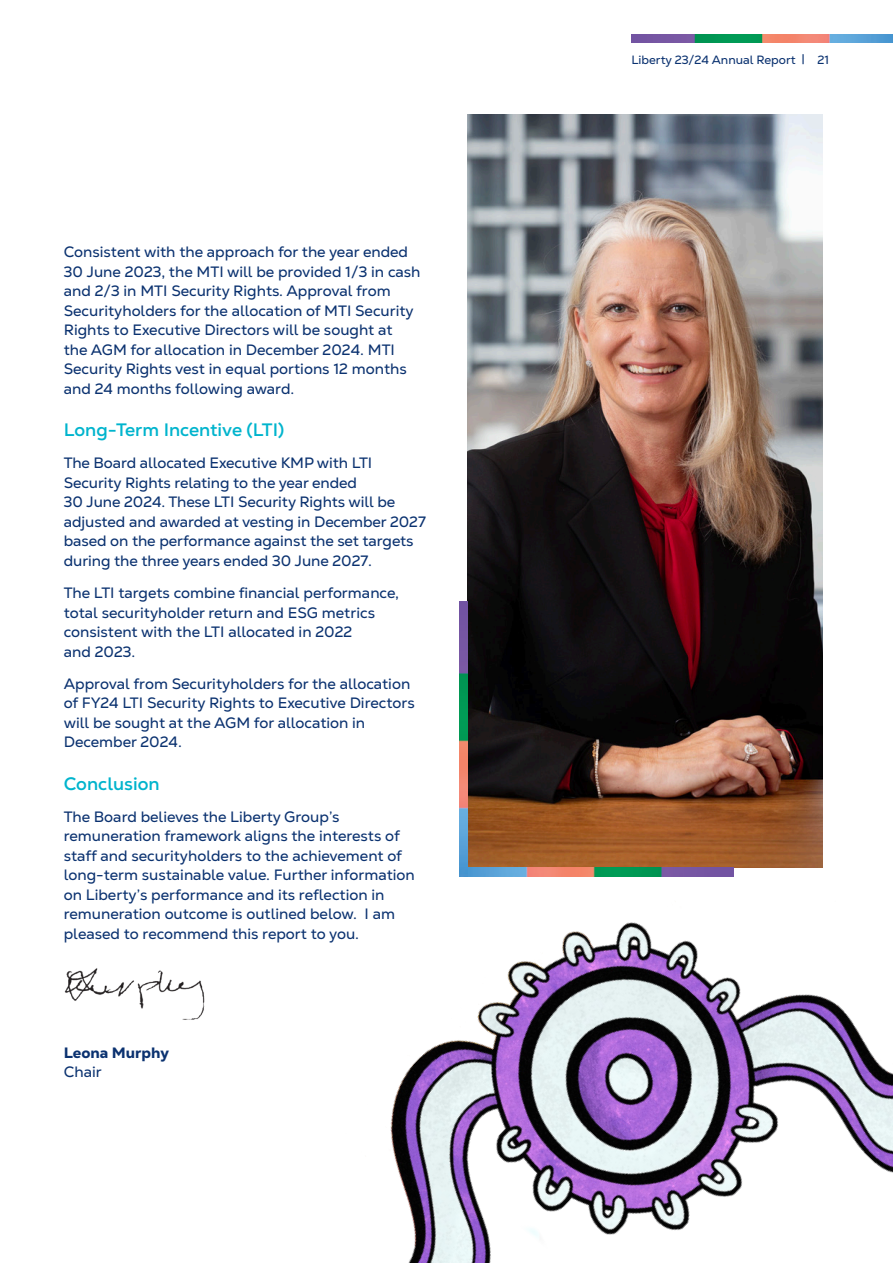
<style>
.page{position:relative;width:893px;height:1263px;background:#fff}
.page>*{position:absolute;margin:0;border:0;box-sizing:border-box;transform-origin:0 0}
.HD2_A_Heading_2{font:700 18px "Nexa Text";color:#00b4cd}
.BT1_Body_text{font:15px/19.5px "Nexa Text";color:#0b3270}
.t1{font:800 15px "Nexa Text";color:#0b3270}
.t2{font:12px "Nexa Text";color:#0b3270}
</style>
<div class="page">
<img style="left:631px;top:34px;width:262px;height:8px">
<img style="left:64px;top:968px;width:141px;height:52px">
<img style="left:468px;top:115px;width:355px;height:642px">
<img style="left:459px;top:602px;width:9px;height:155px">
<img style="left:390px;top:757px;width:503px;height:506px">
<p class="BT1_Body_text" style="left:64px;top:242px;width:358px">Consistent with the approach for the year ended 30 June 2023, the MTI will be provided 1/3 in cash and 2/3 in MTI Security Rights. Approval from Securityholders for the allocation of MTI Security Rights to Executive Directors will be sought at<br>the AGM for allocation in December 2024. MTI Security Rights vest in equal portions 12 months and 24 months following award.</p>
<p class="HD2_A_Heading_2" style="left:64px;top:418px;width:222px">Long-Term Incentive (LTI)</p>
<p class="BT1_Body_text" style="left:64px;top:453px;width:364px">The Board allocated Executive KMP with LTI Security Rights relating to the year ended<br>30 June 2024. These LTI Security Rights will be adjusted and awarded at vesting in December 2027 based on the performance against the set targets during the three years ended 30 June 2027.</p>
<p class="BT1_Body_text" style="left:64px;top:583px;width:337px">The LTI targets combine financial performance, total securityholder return and ESG metrics consistent with the LTI allocated in 2022<br>and 2023.</p>
<p class="BT1_Body_text" style="left:64px;top:674px;width:353px">Approval from Securityholders for the allocation of FY24 LTI Security Rights to Executive Directors will be sought at the AGM for allocation in December 2024.</p>
<p class="HD2_A_Heading_2" style="left:64px;top:772px;width:97px">Conclusion</p>
<p class="BT1_Body_text" style="left:64px;top:807px;width:352px">The Board believes the Liberty Group’s remuneration framework aligns the interests of staff and securityholders to the achievement of long-term sustainable value. Further information on Liberty’s performance and its reflection in remuneration outcome is outlined below. I am pleased to recommend this report to you.</p>
<p class="t1" style="left:64px;top:1043px;width:107px">Leona Murphy</p>
<p class="BT1_Body_text" style="left:64px;top:1062px;width:40px">Chair</p>
<p class="t2" style="left:631px;top:52px;width:199px">Liberty 23/24 Annual Report | 21</p>
</div>
